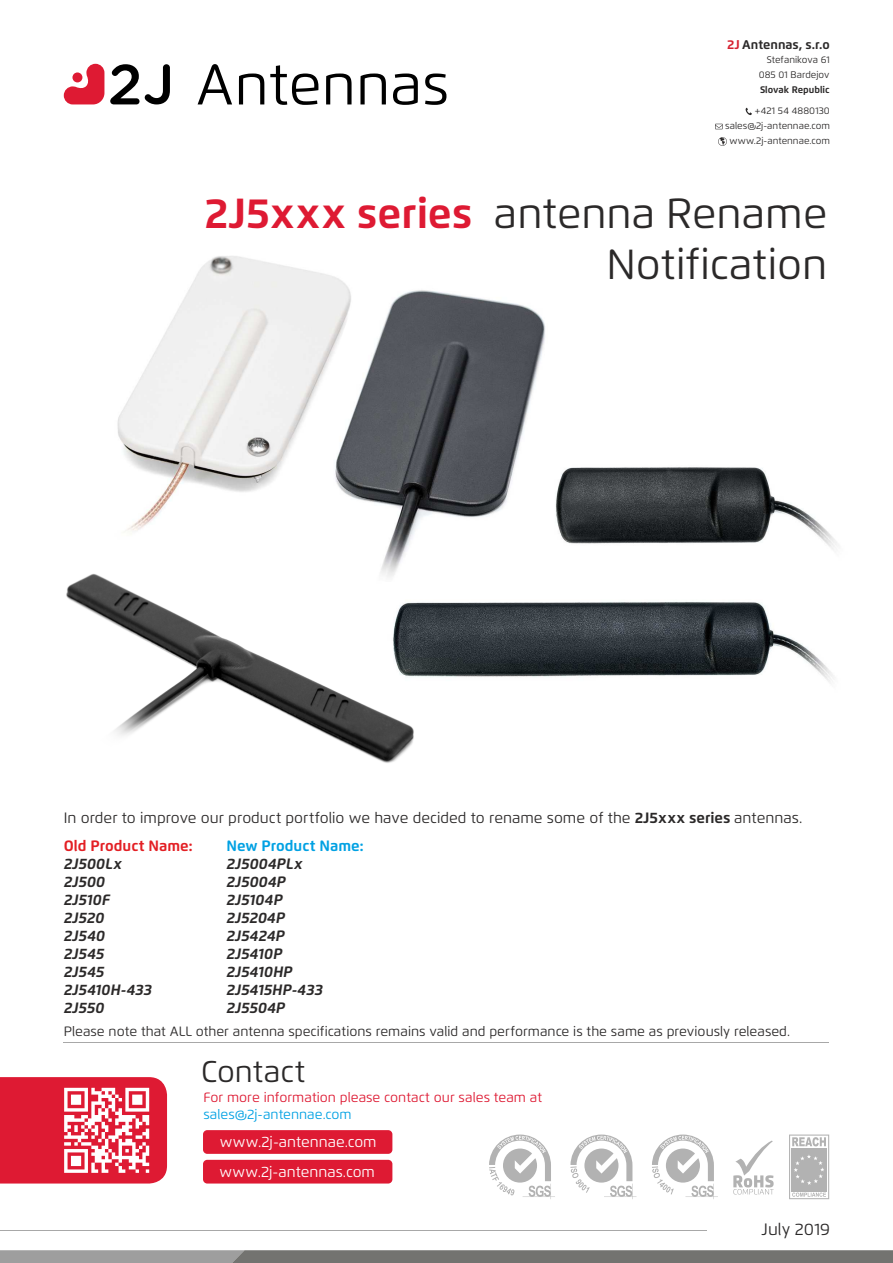
<style>
.page{position:relative;width:893px;height:1263px;background:#fff}
.page>*{position:absolute;margin:0;border:0;box-sizing:border-box;transform-origin:0 0}
.t1{font:42px/50.4px "Flexo";color:#2b2929;text-align:right}
.t2{font:30px "Flexo";color:#2b2929}
.t3{font:16.5px "Flexo";color:#2b2929}
.t4{font:italic 700 15px/18px "Flexo";color:#2b2929}
.t5{font:15px/27.9px "Flexo";color:#2b2929}
.t6{font:700 15px "Flexo";color:#00a1e3}
.t7{font:14.85px/29.7px "Flexo";color:#fff}
.t8{font:13.5px "Flexo";color:#2b2929}
.t9{font:13.5px "Flexo";color:#de1a33}
.t10{font:13.5px "Flexo";color:#00a1e3}
.t11{font:700 12.75px "Flexo";color:#2b2929}
.t12{font:9.6px/14.7px "Flexo";color:#2b2929;text-align:right}
.t13{font:700 9.6px "Flexo";color:#2b2929}
.s1{color:#d62130}
.s2{font-weight:700;color:#de1a33}
.s3{font-weight:700}
.s4{font-weight:700;color:#e31f24}
</style>
<div class="page">
<img style="left:117px;top:256px;width:210px;height:257px">
<img style="left:294px;top:275px;width:251px;height:243px">
<img style="left:66px;top:513px;width:394px;height:250px">
<svg style="left:0;top:1250px;width:893px;height:13px;background:#80807e"></svg>
<hr style="left:0;top:1230px;width:707px;height:1px;background:#a8a8a8">
<svg style="left:652px;top:1134px;width:66px;height:65px"></svg>
<svg style="left:570px;top:1134px;width:66px;height:65px"></svg>
<svg style="left:733px;top:1140px;width:41px;height:54px"></svg>
<svg style="left:789px;top:1134px;width:40px;height:65px"></svg>
<hr style="left:64px;top:1043px;width:765px;height:1px;background:#a8a8a8">
<div style="left:203px;top:1130px;width:189px;height:24px;background:#de1a33;border-radius:4px"></div>
<div style="left:203px;top:1160px;width:189px;height:23px;background:#de1a33;border-radius:4px"></div>
<svg style="left:110px;top:64px;width:60px;height:40px"></svg>
<svg style="left:64px;top:64px;width:40px;height:40px"></svg>
<div style="left:72px;top:72px;width:10px;height:10px;background:#de1a33;border-radius:50%"></div>
<svg style="left:198px;top:64px;width:248px;height:41px"></svg>
<svg style="left:0;top:1077px;width:167px;height:106px"></svg>
<svg style="left:746px;top:108px;width:6px;height:7px"></svg>
<svg style="left:715px;top:124px;width:8px;height:5px"></svg>
<svg style="left:718px;top:137px;width:9px;height:9px"></svg>
<svg style="left:489px;top:1134px;width:66px;height:65px"></svg>
<img style="left:382px;top:583px;width:452px;height:126px">
<img style="left:555px;top:467px;width:282px;height:83px">
<p class="t11" style="left:727px;top:36px;width:104px"><span class="s1">2J</span> Antennas, s.r.o</p>
<p class="t12" style="left:759px;top:53px;width:73px">Stefanikova 61<br>085 01 Bardejov</p>
<p class="t13" style="left:760px;top:84px;width:71px">Slovak Republic</p>
<p class="t12" style="left:725px;top:104px;width:106px">+421 54 4880130 sales@2j-antennae.com www.2j-antennae.com</p>
<h1 class="t1" style="left:204px;top:188px;width:624px"><span class="s2">2J5xxx series</span> antenna Rename<br>Notification</h1>
<p class="t5" style="left:64px;top:804px;width:740px">In order to improve our product portfolio we have decided to rename some of the <span class="s3">2J5xxx series</span> antennas.<br><span class="s4">Old Product Name:</span></p>
<p class="t6" style="left:226px;top:836px;width:139px">New Product Name:</p>
<p class="t4" style="left:64px;top:854px;width:59px">2J500Lx<br>2J500<br>2J510F<br>2J520<br>2J540<br>2J545</p>
<p class="t4" style="left:64px;top:980px;width:89px">2J5410H-433<br>2J550</p>
<p class="t4" style="left:64px;top:962px;width:42px">2J545</p>
<p class="t4" style="left:226px;top:854px;width:77px">2J5004PLx<br>2J5004P<br>2J5104P<br>2J5204P<br>2J5424P<br>2J5410P</p>
<p class="t4" style="left:226px;top:980px;width:98px">2J5415HP-433<br>2J5504P</p>
<p class="t4" style="left:226px;top:962px;width:67px">2J5410HP</p>
<p class="t8" style="left:64px;top:1023px;width:728px">Please note that ALL other antenna specifications remains valid and performance is the same as previously released.</p>
<h2 class="t2" style="left:201px;top:1053px;width:106px">Contact</h2>
<p class="t9" style="left:203px;top:1089px;width:340px">For more information please contact our sales team at</p>
<p class="t10" style="left:203px;top:1106px;width:150px">sales@2j-antennae.com</p>
<p class="t7" style="left:220px;top:1127px;width:159px">www.2j-antennae.com www.2j-antennas.com</p>
<p class="t3" style="left:762px;top:1219px;width:70px">July 2019</p>
</div>
